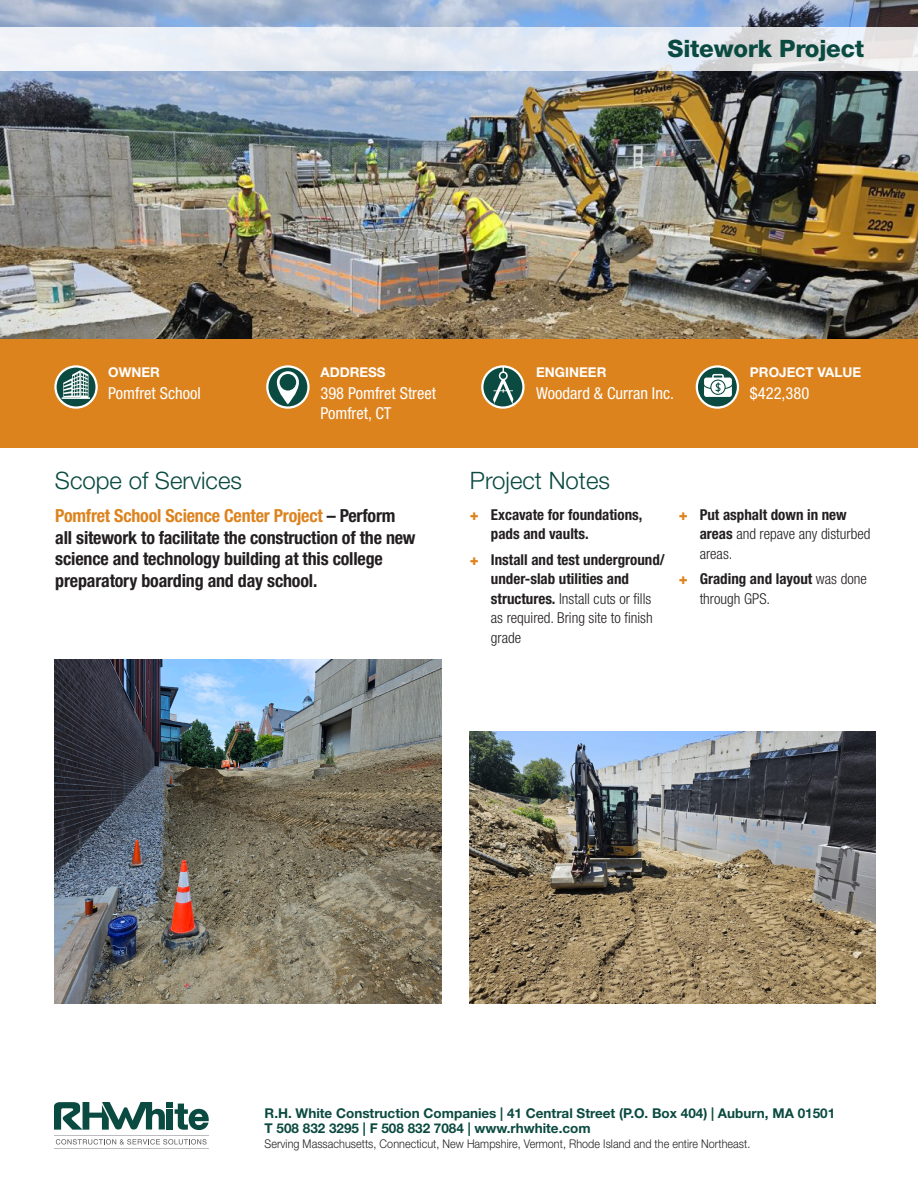
<style>
.page{position:relative;width:918px;height:1188px;background:#fff}
.page>*{position:absolute;margin:0;border:0;box-sizing:border-box;transform-origin:0 0}
.t1{font:300 24px "Helvetica Neue LT Std";color:#0a4a40}
.t2{font:800 24px "Helvetica Neue LT Std";letter-spacing:-.01em;color:#0a4a40}
.t3{font:700 condensed 18px/21.8px "Helvetica Neue LT Std";letter-spacing:-.01em;color:#231f20}
.t4{font:condensed 16.5px "Helvetica Neue LT Std";color:#fff}
.t5{font:700 condensed 15px/19.5px "Helvetica Neue LT Std";color:#231f20}
.t6{font:300 condensed 15px/19.5px "Helvetica Neue LT Std";color:#231f20}
.t7{font:700 13.5px "Helvetica Neue LT Std";color:#0a4a40}
.t8{font:700 13.5px "Helvetica Neue LT Std";color:#fff}
.t9{font:300 12px "Helvetica Neue LT Std";letter-spacing:.005em;color:#231f20;scale:.9 1}
.s1{color:#dd831e}
.s2{font-weight:800;font-stretch:normal;color:#dd831e}
.s3{font-weight:300}
.s4{font-weight:700}
</style>
<div class="page">
<img style="left:0;top:0;width:918px;height:339px">
<div style="left:0;top:339px;width:918px;height:108px;background:#dd831e"></div>
<hr style="left:54px;top:1135px;width:155px;height:1px;background:#bcbdc0">
<hr style="left:54px;top:1148px;width:155px;height:1px;background:#bcbdc0">
<svg style="left:56px;top:1139px;width:151px;height:6px"></svg>
<svg style="left:54px;top:1102px;width:155px;height:28px"></svg>
<svg style="left:55px;top:366px;width:42px;height:42px"></svg>
<div style="left:54px;top:365px;width:44px;height:44px;border:2px solid #fff;border-radius:50%"></div>
<svg style="left:62px;top:370px;width:28px;height:29px"></svg>
<svg style="left:267px;top:366px;width:41px;height:42px"></svg>
<div style="left:266px;top:365px;width:44px;height:44px;border:2px solid #fff;border-radius:50%"></div>
<svg style="left:277px;top:371px;width:22px;height:33px"></svg>
<svg style="left:482px;top:366px;width:41px;height:42px"></svg>
<div style="left:481px;top:365px;width:44px;height:44px;border:2px solid #fff;border-radius:50%"></div>
<svg style="left:493px;top:367px;width:21px;height:40px"></svg>
<svg style="left:697px;top:366px;width:41px;height:42px"></svg>
<div style="left:696px;top:365px;width:43px;height:44px;border:2px solid #fff;border-radius:50%"></div>
<svg style="left:704px;top:374px;width:28px;height:23px"></svg>
<div style="left:0;top:27px;width:918px;height:44px;background:linear-gradient(to bottom,#e1dcdc,#f6f5f5)"></div>
<svg style="left:0;top:28px;width:893px;height:43px;fill:#e8edf4"></svg>
<img style="left:54px;top:659px;width:388px;height:344px">
<img style="left:470px;top:731px;width:406px;height:272px">
<p class="t2" style="left:668px;top:34px;width:198px">Sitework Project</p>
<p class="t8" style="left:108px;top:363px;width:53px">OWNER</p>
<p class="t4" style="left:108px;top:384px;width:94px">Pomfret School</p>
<p class="t8" style="left:320px;top:363px;width:67px">ADDRESS</p>
<p class="t4" style="left:320px;top:384px;width:117px">398 Pomfret Street</p>
<p class="t4" style="left:320px;top:403px;width:73px">Pomfret, CT</p>
<p class="t1" style="left:55px;top:466px;width:189px">Scope of Services</p>
<p class="t3" style="left:55px;top:504px;width:362px"><span class="s1">Pomfret School Science Center Project</span> – Perform all sitework to facilitate the construction of the new science and technology building at this college preparatory boarding and day school.</p>
<p class="t8" style="left:536px;top:363px;width:72px">ENGINEER</p>
<p class="t4" style="left:536px;top:384px;width:139px">Woodard &amp; Curran Inc.</p>
<p class="t1" style="left:470px;top:466px;width:142px">Project Notes</p>
<p class="t8" style="left:750px;top:363px;width:113px">PROJECT VALUE</p>
<p class="t4" style="left:750px;top:384px;width:61px">$422,380</p>
<p class="t5" style="left:491px;top:504px;width:153px;text-indent:-21px"><span class="s2">+</span> Excavate for foundations, pads and vaults.</p>
<p class="t5" style="left:491px;top:549px;width:175px;text-indent:-21px"><span class="s2">+</span> Install and test underground/ under-slab utilities and structures. <span class="s3">Install cuts or fills as required. Bring site to finish grade</span></p>
<p class="t6" style="left:700px;top:505px;width:172px;text-indent:-21px"><span class="s2">+</span> <span class="s4">Put asphalt down in new areas</span> and repave any disturbed areas.</p>
<p class="t6" style="left:700px;top:569px;width:169px;text-indent:-21px"><span class="s2">+</span> <span class="s4">Grading and layout</span> was done through GPS.</p>
<p class="t7" style="left:265px;top:1105px;width:572px">R.H. White Construction Companies | 41 Central Street (P.O. Box 404) | Auburn, MA 01501</p>
<p class="t7" style="left:265px;top:1120px;width:328px">T 508 832 3295 | F 508 832 7084 | www.rhwhite.com</p>
<p class="t9" style="left:265px;top:1136px;width:541px">Serving Massachusetts, Connecticut, New Hampshire, Vermont, Rhode Island and the entire Northeast.</p>
</div>
